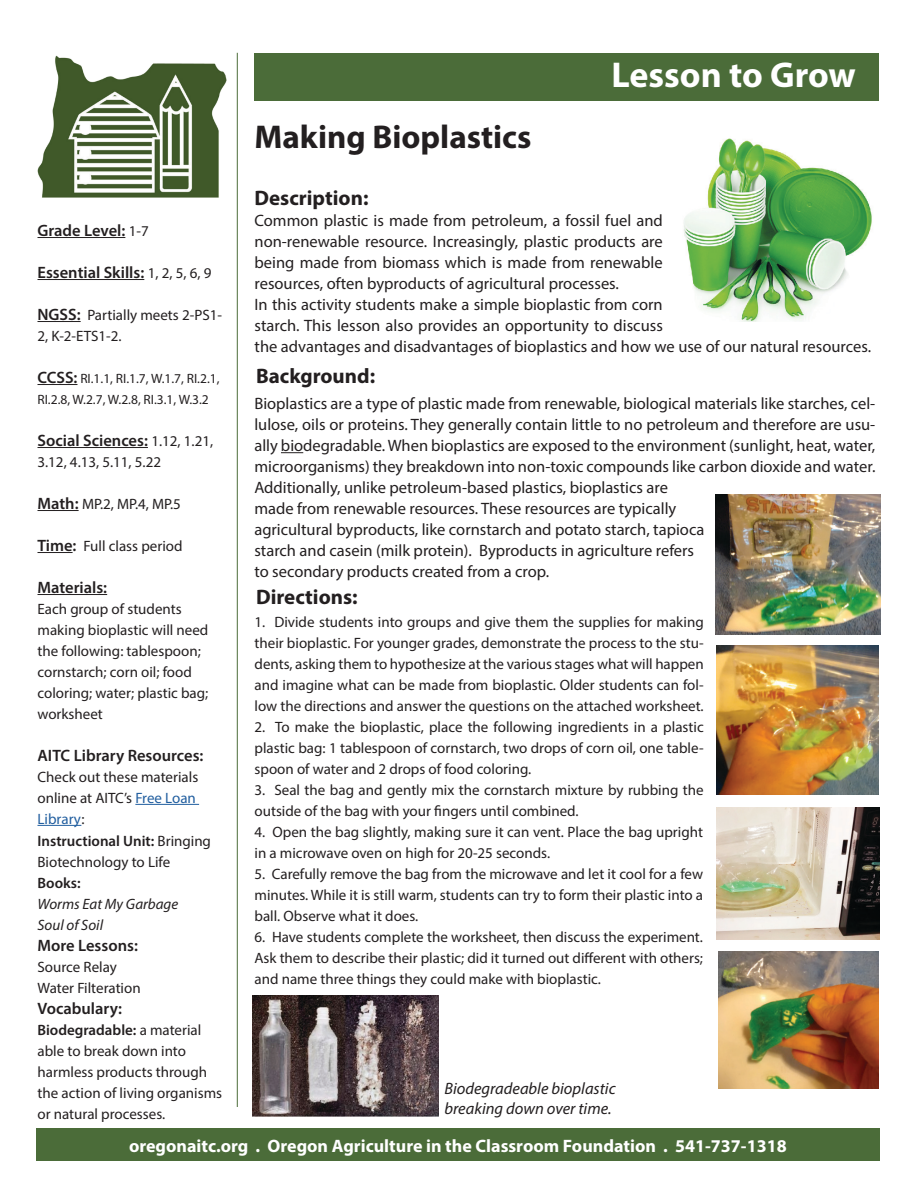
<style>
.page{position:relative;width:918px;height:1188px;background:#fff}
.page>*{position:absolute;margin:0;border:0;box-sizing:border-box;transform-origin:0 0}
.t1{font:700 36px "Myriad Pro";color:#fff}
.t2{font:700 33px "Myriad Pro";color:#231f20}
.t3{font:700 21px "Myriad Pro";color:#231f20}
.t4{font:700 18px "Myriad Pro";color:#fff}
.t5{font:16.5px/21px "Myriad Pro";color:#231f20;text-align:justify}
.t6{font:600 16.5px "Myriad Pro";color:#231f20}
.t7{font:italic 16.5px/19.8px "Myriad Pro";color:#231f20}
.t8{font:15px/21px "Myriad Pro";color:#231f20}
.t9{font:italic 15px "Myriad Pro";color:#231f20}
.t10{font:600 15px "Myriad Pro";color:#231f20}
.t11{font:13.5px/21px "Myriad Pro";color:#231f20}
.s1{font-weight:400;font-size:15px}
.s2{font-weight:600;font-size:16.5px}
.s3{color:#215e9f}
.s4{font-weight:600}
</style>
<div class="page">
<img style="left:684px;top:138px;width:188px;height:184px">
<div style="left:37px;top:1129px;width:843px;height:32px;background:#4b6c39"></div>
<hr style="left:38px;top:237px;width:87px;height:1px;background:#231f20">
<hr style="left:38px;top:279px;width:106px;height:1px;background:#231f20">
<hr style="left:38px;top:321px;width:43px;height:1px;background:#231f20">
<hr style="left:38px;top:384px;width:39px;height:1px;background:#231f20">
<hr style="left:38px;top:447px;width:110px;height:1px;background:#231f20">
<hr style="left:38px;top:510px;width:41px;height:1px;background:#231f20">
<hr style="left:38px;top:552px;width:35px;height:1px;background:#231f20">
<hr style="left:38px;top:594px;width:69px;height:1px;background:#231f20">
<hr style="left:135px;top:804px;width:64px;height:1px;background:#215e9f">
<hr style="left:38px;top:825px;width:43px;height:1px;background:#215e9f">
<div style="left:255px;top:53px;width:624px;height:47px;background:#4b6c39"></div>
<img style="left:37px;top:56px;width:189px;height:142px">
<hr style="left:237px;top:53px;width:1px;height:1054px;background:#4b6c39">
<svg style="left:281px;top:452px;width:22px;height:1px"></svg>
<img style="left:716px;top:495px;width:164px;height:139px">
<img style="left:716px;top:645px;width:162px;height:150px">
<img style="left:716px;top:807px;width:164px;height:132px">
<img style="left:718px;top:952px;width:160px;height:137px">
<img style="left:252px;top:995px;width:186px;height:121px">
<p class="t6" style="left:38px;top:220px;width:113px">Grade Level: <span class="s1">1-7</span></p>
<p class="t6" style="left:38px;top:262px;width:175px">Essential Skills: <span class="s1">1, 2, 5, 6, 9</span></p>
<p class="t8" style="left:38px;top:304px;width:186px"><span class="s2">NGSS:</span> Partially meets 2-PS1-<br>2, K-2-ETS1-2.</p>
<p class="t11" style="left:38px;top:368px;width:184px"><span class="s2">CCSS:</span> RI.1.1, RI.1.7, W.1.7, RI.2.1,<br>RI.2.8, W.2.7, W.2.8, RI.3.1, W.3.2</p>
<p class="t6" style="left:38px;top:430px;width:177px">Social Sciences: <span class="s1">1.12, 1.21,</span></p>
<p class="t8" style="left:38px;top:451px;width:125px">3.12, 4.13, 5.11, 5.22</p>
<p class="t8" style="left:38px;top:493px;width:145px"><span class="s2">Math:</span> MP.2, MP.4, MP.5</p>
<p class="t8" style="left:38px;top:535px;width:147px"><span class="s2">Time:</span> Full class period</p>
<p class="t6" style="left:38px;top:577px;width:71px">Materials:</p>
<p class="t8" style="left:38px;top:598px;width:172px">Each group of students making bioplastic will need the following: tablespoon; cornstarch; corn oil; food coloring; water; plastic bag; worksheet</p>
<p class="t6" style="left:38px;top:745px;width:167px">AITC Library Resources:</p>
<p class="t8" style="left:38px;top:766px;width:162px">Check out these materials online at AITC’s <span class="s3">Free Loan<br>Library</span>:</p>
<p class="t8" style="left:38px;top:831px;width:175px"><span class="s4">Instructional Unit:</span> Bringing<br>Biotechnology to Life</p>
<p class="t10" style="left:38px;top:874px;width:45px">Books:</p>
<p class="t9" style="left:38px;top:895px;width:142px">Worms Eat My Garbage</p>
<p class="t9" style="left:38px;top:916px;width:67px">Soul of Soil</p>
<p class="t6" style="left:38px;top:935px;width:102px">More Lessons:</p>
<p class="t8" style="left:38px;top:957px;width:81px">Source Relay</p>
<p class="t8" style="left:38px;top:978px;width:105px">Water Filteration</p>
<p class="t6" style="left:38px;top:998px;width:86px">Vocabulary:</p>
<p class="t8" style="left:38px;top:1020px;width:186px"><span class="s4">Biodegradable:</span> a material able to break down into harmless products through the action of living organisms or natural processes.</p>
<p class="t2" style="left:255px;top:116px;width:278px">Making Bioplastics</p>
<p class="t1" style="left:612px;top:51px;width:246px">Lesson to Grow</p>
<p class="t3" style="left:255px;top:185px;width:115px">Description:</p>
<p class="t5" style="left:255px;top:210px;width:410px">Common plastic is made from petroleum, a fossil fuel and non-renewable resource. Increasingly, plastic products are being made from biomass which is made from renewable resources, often byproducts of agricultural processes.</p>
<p class="t5" style="left:255px;top:294px;width:618px;text-align:left">In this activity students make a simple bioplastic from corn<br>starch. This lesson also provides an opportunity to discuss<br>the advantages and disadvantages of bioplastics and how we use of our natural resources.</p>
<p class="t3" style="left:256px;top:362px;width:121px">Background:</p>
<p class="t5" style="left:254px;top:393px;width:623px">Bioplastics are a type of plastic made from renewable, biological materials like starches, cel&shy;lulose, oils or proteins. They generally contain little to no petroleum and therefore are usu&shy;ally biodegradable. When bioplastics are exposed to the environment (sunlight, heat, water, microorganisms) they breakdown into non-toxic compounds like carbon dioxide and water.</p>
<p class="t5" style="left:254px;top:477px;width:452px;text-align:left">Additionally, unlike petroleum-based plastics, bioplastics are made from renewable resources. These resources are typically agricultural byproducts, like cornstarch and potato starch, tapioca starch and casein (milk protein). Byproducts in agriculture refers to secondary products created from a crop.</p>
<p class="t3" style="left:256px;top:583px;width:103px">Directions:</p>
<p class="t8" style="left:255px;top:611px;width:451px;text-align:justify">1. Divide students into groups and give them the supplies for making their bioplastic. For younger grades, demonstrate the process to the stu&shy;dents, asking them to hypothesize at the various stages what will happen and imagine what can be made from bioplastic. Older students can fol&shy;low the directions and answer the questions on the attached worksheet.</p>
<p class="t8" style="left:255px;top:716px;width:451px;text-align:justify">2. To make the bioplastic, place the following ingredients in a plastic plastic bag: 1 tablespoon of cornstarch, two drops of corn oil, one table&shy;spoon of water and 2 drops of food coloring.</p>
<p class="t8" style="left:255px;top:779px;width:451px">3. Seal the bag and gently mix the cornstarch mixture by rubbing the outside of the bag with your fingers until combined.</p>
<p class="t8" style="left:255px;top:821px;width:450px">4. Open the bag slightly, making sure it can vent. Place the bag upright in a microwave oven on high for 20-25 seconds.</p>
<p class="t8" style="left:255px;top:863px;width:450px;text-align:justify">5. Carefully remove the bag from the microwave and let it cool for a few minutes. While it is still warm, students can try to form their plastic into a ball. Observe what it does.</p>
<p class="t8" style="left:255px;top:926px;width:450px;text-align:justify">6. Have students complete the worksheet, then discuss the experiment.<br>Ask them to describe their plastic; did it turned out different with others; and name three things they could make with bioplastic.</p>
<p class="t7" style="left:444px;top:1078px;width:173px">Biodegradeable bioplastic breaking down over time.</p>
<p class="t4" style="left:129px;top:1135px;width:659px">oregonaitc.org . Oregon Agriculture in the Classroom Foundation . 541-737-1318</p>
</div>
